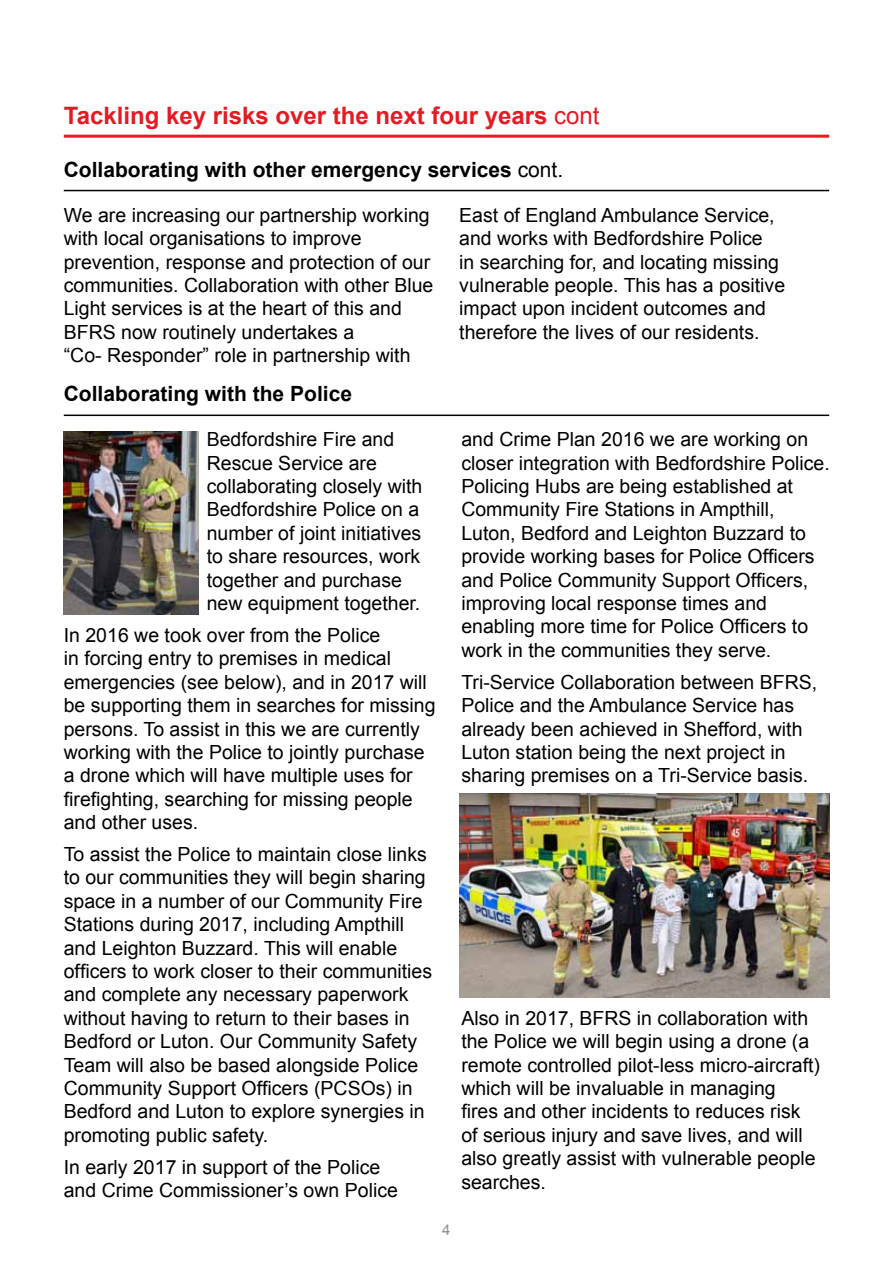
<style>
.page{position:relative;width:893px;height:1263px;background:#fff}
.page>*{position:absolute;margin:0;border:0;box-sizing:border-box;transform-origin:0 0}
.t1{font:700 24px "Arial";color:#e31b23}
.t2{font:700 21px "Arial";color:#000}
.t3{font:19.5px/23.4px "Arial";color:#000}
.t4{font:15px "Arial";color:#919195}
.s1{font-weight:400}
</style>
<div class="page">
<hr style="left:64px;top:190px;width:765px;height:1px;background:#000">
<hr style="left:64px;top:415px;width:765px;height:1px;background:#000">
<img style="left:459px;top:794px;width:370px;height:204px">
<img style="left:64px;top:432px;width:134px;height:182px">
<hr style="left:64px;top:135px;width:765px;height:3px;background:#e31b23">
<p class="t1" style="left:64px;top:100px;width:537px">Tackling key risks over the next four years <span class="s1">cont</span></p>
<p class="t2" style="left:64px;top:156px;width:501px">Collaborating with other emergency services <span class="s1">cont.</span></p>
<p class="t3" style="left:64px;top:203px;width:371px">We are increasing our partnership working with local organisations to improve prevention, response and protection of our communities. Collaboration with other Blue Light services is at the heart of this and BFRS now routinely undertakes a<br>“Co- Responder” role in partnership with</p>
<p class="t3" style="left:459px;top:203px;width:327px">East of England Ambulance Service, and works with Bedfordshire Police<br>in searching for, and locating missing vulnerable people. This has a positive impact upon incident outcomes and therefore the lives of our residents.</p>
<p class="t2" style="left:64px;top:380px;width:290px">Collaborating with the Police</p>
<p class="t3" style="left:207px;top:428px;width:217px">Bedfordshire Fire and<br>Rescue Service are collaborating closely with<br>Bedfordshire Police on a number of joint initiatives to share resources, work together and purchase new equipment together.</p>
<p class="t3" style="left:64px;top:623px;width:373px">In 2016 we took over from the Police<br>in forcing entry to premises in medical emergencies (see below), and in 2017 will be supporting them in searches for missing persons. To assist in this we are currently working with the Police to jointly purchase a drone which will have multiple uses for firefighting, searching for missing people and other uses.</p>
<p class="t3" style="left:64px;top:843px;width:370px">To assist the Police to maintain close links to our communities they will begin sharing space in a number of our Community Fire Stations during 2017, including Ampthill and Leighton Buzzard. This will enable officers to work closer to their communities and complete any necessary paperwork without having to return to their bases in Bedford or Luton. Our Community Safety Team will also be based alongside Police Community Support Officers (PCSOs) in Bedford and Luton to explore synergies in promoting public safety.</p>
<p class="t3" style="left:64px;top:1155px;width:336px">In early 2017 in support of the Police and Crime Commissioner’s own Police</p>
<p class="t4" style="left:442px;top:1219px;width:10px">4</p>
<p class="t3" style="left:461px;top:428px;width:370px">and Crime Plan 2016 we are working on closer integration with Bedfordshire Police.<br>Policing Hubs are being established at Community Fire Stations in Ampthill, Luton, Bedford and Leighton Buzzard to provide working bases for Police Officers and Police Community Support Officers, improving local response times and enabling more time for Police Officers to work in the communities they serve.</p>
<p class="t3" style="left:461px;top:670px;width:357px">Tri-Service Collaboration between BFRS, Police and the Ambulance Service has already been achieved in Shefford, with Luton station being the next project in sharing premises on a Tri-Service basis.</p>
<p class="t3" style="left:461px;top:1006px;width:360px">Also in 2017, BFRS in collaboration with the Police we will begin using a drone (a remote controlled pilot-less micro-aircraft) which will be invaluable in managing<br>fires and other incidents to reduces risk of serious injury and save lives, and will also greatly assist with vulnerable people searches.</p>
</div>
